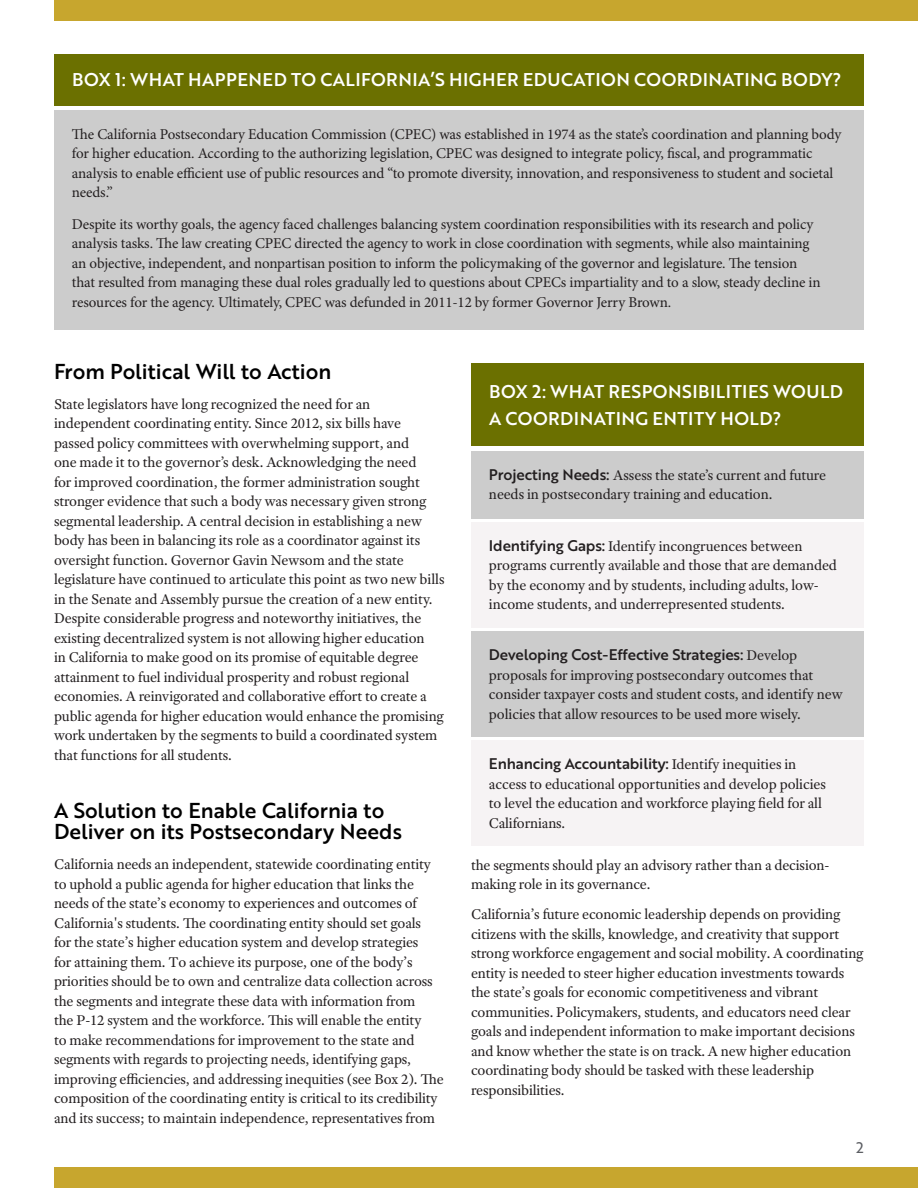
<style>
.page{position:relative;width:918px;height:1188px;background:#fff}
.page>*{position:absolute;margin:0;border:0;box-sizing:border-box;transform-origin:0 0}
.ul_1{font:21px/21px "Brother 1816 Medium";color:#000}
.t1{font:18px/27px "Brother 1816 Medium";letter-spacing:.025em;color:#fff}
.ul_1-2{font:15px/19.5px "Adobe Text Pro";letter-spacing:-.01em;color:#231f20}
.t2{font:15px/19.5px "Minion Pro";letter-spacing:-.01em;color:#231f20}
.t3{font:15px "Brother 1816 Regular";color:#5c5e63}
.s1{font-family:"Brother 1816 Medium"}
</style>
<div class="page">
<div style="left:54px;top:1167px;width:864px;height:21px;background:#c7a62e"></div>
<div style="left:54px;top:0;width:864px;height:21px;background:#c7a62e"></div>
<div style="left:54px;top:110px;width:810px;height:219px;background:#ccc"></div>
<div style="left:54px;top:54px;width:810px;height:52px;background:#6b7000"></div>
<div style="left:471px;top:451px;width:393px;height:68px;background:#ccc"></div>
<div style="left:471px;top:364px;width:393px;height:82px;background:#6b7000"></div>
<div style="left:471px;top:522px;width:393px;height:106px;background:#f6f3f4"></div>
<div style="left:471px;top:631px;width:393px;height:106px;background:#ccc"></div>
<div style="left:471px;top:740px;width:393px;height:106px;background:#f6f3f4"></div>
<p class="t1" style="left:72px;top:66px;width:771px">BOX 1: WHAT HAPPENED TO CALIFORNIA’S HIGHER EDUCATION COORDINATING BODY?</p>
<p class="t2" style="left:72px;top:125px;width:771px">The California Postsecondary Education Commission (CPEC) was established in 1974 as the state’s coordination and planning body for higher education. According to the authorizing legislation, CPEC was designed to integrate policy, fiscal, and programmatic analysis to enable efficient use of public resources and “to promote diversity, innovation, and responsiveness to student and societal needs.”</p>
<p class="t2" style="left:72px;top:215px;width:750px">Despite its worthy goals, the agency faced challenges balancing system coordination responsibilities with its research and policy analysis tasks. The law creating CPEC directed the agency to work in close coordination with segments, while also maintaining an objective, independent, and nonpartisan position to inform the policymaking of the governor and legislature. The tension that resulted from managing these dual roles gradually led to questions about CPECs impartiality and to a slow, steady decline in resources for the agency. Ultimately, CPEC was defunded in 2011-12 by former Governor Jerry Brown.</p>
<p class="ul_1" style="left:54px;top:360px;width:279px">From Political Will to Action</p>
<p class="ul_1-2" style="left:54px;top:394px;width:392px">State legislators have long recognized the need for an independent coordinating entity. Since 2012, six bills have passed policy committees with overwhelming support, and<br>one made it to the governor’s desk. Acknowledging the need<br>for improved coordination, the former administration sought stronger evidence that such a body was necessary given strong segmental leadership. A central decision in establishing a new body has been in balancing its role as a coordinator against its oversight function. Governor Gavin Newsom and the state legislature have continued to articulate this point as two new bills in the Senate and Assembly pursue the creation of a new entity.<br>Despite considerable progress and noteworthy initiatives, the existing decentralized system is not allowing higher education<br>in California to make good on its promise of equitable degree attainment to fuel individual prosperity and robust regional economies. A reinvigorated and collaborative effort to create a public agenda for higher education would enhance the promising work undertaken by the segments to build a coordinated system that functions for all students.</p>
<p class="t1" style="left:489px;top:377px;width:356px">BOX 2: WHAT RESPONSIBILITIES WOULD<br>A COORDINATING ENTITY HOLD?</p>
<p class="ul_1-2" style="left:489px;top:465px;width:339px"><span class="s1">Projecting Needs:</span> Assess the state’s current and future needs in postsecondary training and education.</p>
<p class="ul_1-2" style="left:489px;top:536px;width:349px"><span class="s1">Identifying Gaps:</span> Identify incongruences between programs currently available and those that are demanded by the economy and by students, including adults, low&shy;income students, and underrepresented students.</p>
<p class="ul_1-2" style="left:489px;top:645px;width:355px"><span class="s1">Developing Cost-Effective Strategies:</span> Develop proposals for improving postsecondary outcomes that consider taxpayer costs and student costs, and identify new policies that allow resources to be used more wisely.</p>
<p class="ul_1-2" style="left:489px;top:754px;width:339px"><span class="s1">Enhancing Accountability:</span> Identify inequities in access to educational opportunities and develop policies to level the education and workforce playing field for all Californians.</p>
<p class="ul_1" style="left:54px;top:800px;width:350px">A Solution to Enable California to<br>Deliver on its Postsecondary Needs</p>
<p class="ul_1-2" style="left:54px;top:855px;width:391px">California needs an independent, statewide coordinating entity to uphold a public agenda for higher education that links the needs of the state’s economy to experiences and outcomes of California's students. The coordinating entity should set goals<br>for the state’s higher education system and develop strategies<br>for attaining them. To achieve its purpose, one of the body’s priorities should be to own and centralize data collection across the segments and integrate these data with information from<br>the P-12 system and the workforce. This will enable the entity<br>to make recommendations for improvement to the state and segments with regards to projecting needs, identifying gaps, improving efficiencies, and addressing inequities (see Box 2). The composition of the coordinating entity is critical to its credibility and its success; to maintain independence, representatives from</p>
<p class="ul_1-2" style="left:471px;top:855px;width:360px">the segments should play an advisory rather than a decision&shy;making role in its governance.</p>
<p class="ul_1-2" style="left:471px;top:905px;width:394px">California’s future economic leadership depends on providing citizens with the skills, knowledge, and creativity that support strong workforce engagement and social mobility. A coordinating entity is needed to steer higher education investments towards the state’s goals for economic competitiveness and vibrant communities. Policymakers, students, and educators need clear goals and independent information to make important decisions and know whether the state is on track. A new higher education coordinating body should be tasked with these leadership responsibilities.</p>
<p class="t3" style="left:856px;top:1136px;width:9px">2</p>
</div>
